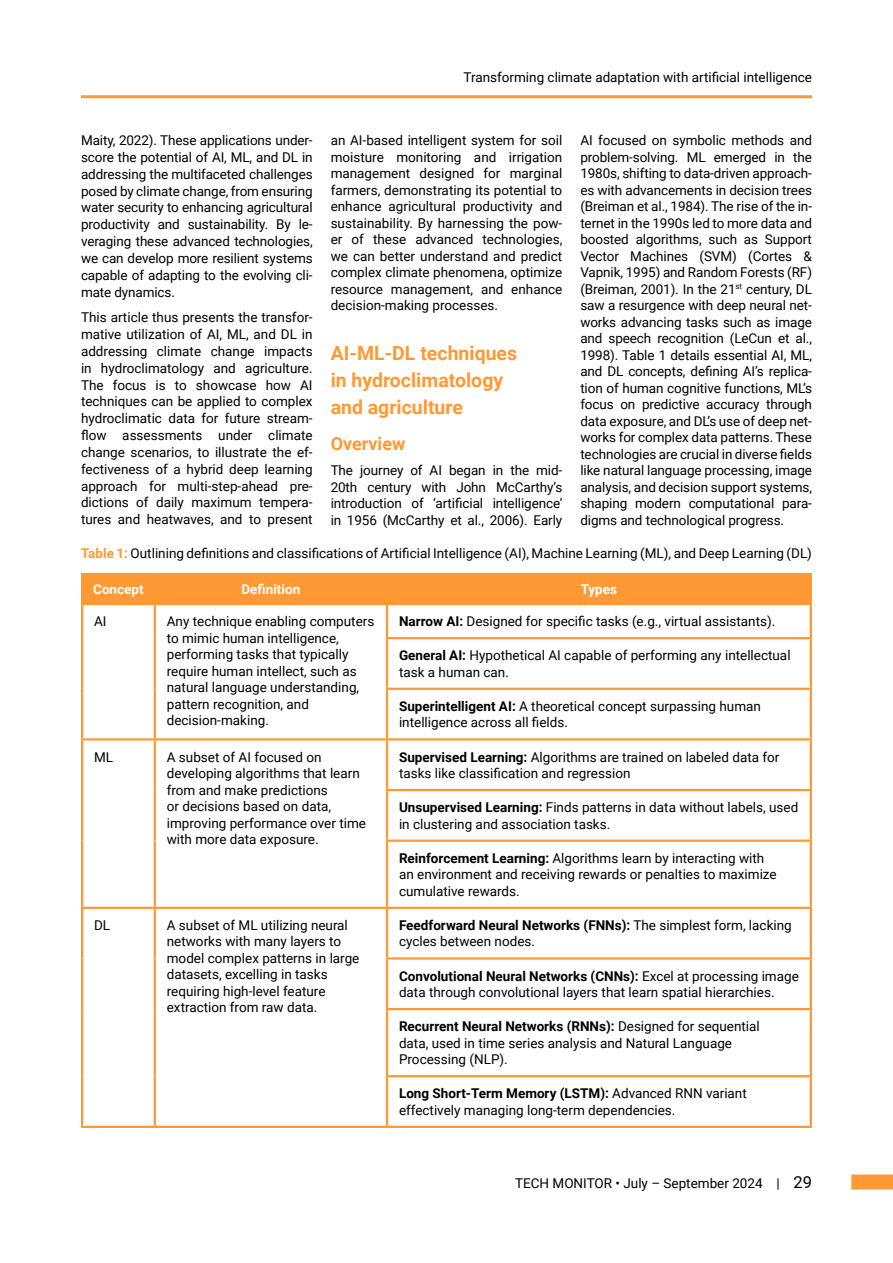
<style>
.page{position:relative;width:893px;height:1263px;background:#fff}
.page>*{position:absolute;margin:0;border:0;box-sizing:border-box;transform-origin:0 0}
.t1{font:700 19.5px/27px "Roboto";color:#f93}
.t2{font:700 18px "Roboto";color:#f93}
.t3{font:13.5px/16.5px "Roboto";color:#000}
.t4{font:700 13.5px "Roboto";color:#fff}
.s1{font-weight:700;color:#f93}
.s2{font-weight:700}
.s3{font-size:16.5px}
</style>
<div class="page">
<hr style="left:81px;top:95px;width:731px;height:3px;background:#f93">
<div style="left:851px;top:1174px;width:42px;height:15px;background:#f93"></div>
<div style="left:83px;top:575px;width:727px;height:28px;background:#f93"></div>
<hr style="left:81px;top:1126px;width:74px;height:2px;background:#f93">
<hr style="left:155px;top:1126px;width:232px;height:2px;background:#f93">
<hr style="left:154px;top:575px;width:2px;height:28px;background:#f93">
<hr style="left:81px;top:573px;width:74px;height:2px;background:#f93">
<hr style="left:81px;top:575px;width:2px;height:28px;background:#f93">
<hr style="left:155px;top:573px;width:232px;height:2px;background:#f93">
<hr style="left:387px;top:573px;width:425px;height:2px;background:#f93">
<hr style="left:386px;top:575px;width:2px;height:28px;background:#f93">
<hr style="left:810px;top:575px;width:2px;height:28px;background:#f93">
<hr style="left:81px;top:603px;width:74px;height:2px;background:#f93">
<hr style="left:81px;top:605px;width:2px;height:33px;background:#f93">
<hr style="left:155px;top:603px;width:232px;height:2px;background:#f93">
<hr style="left:387px;top:603px;width:425px;height:2px;background:#f93">
<hr style="left:810px;top:605px;width:2px;height:32px;background:#f93">
<hr style="left:81px;top:638px;width:2px;height:51px;background:#f93">
<hr style="left:810px;top:639px;width:2px;height:49px;background:#f93">
<hr style="left:81px;top:689px;width:2px;height:49px;background:#f93">
<hr style="left:810px;top:690px;width:2px;height:48px;background:#f93">
<hr style="left:81px;top:740px;width:2px;height:50px;background:#f93">
<hr style="left:810px;top:740px;width:2px;height:49px;background:#f93">
<hr style="left:81px;top:790px;width:2px;height:51px;background:#f93">
<hr style="left:810px;top:791px;width:2px;height:48px;background:#f93">
<hr style="left:81px;top:841px;width:2px;height:66px;background:#f93">
<hr style="left:810px;top:842px;width:2px;height:65px;background:#f93">
<hr style="left:81px;top:909px;width:2px;height:49px;background:#f93">
<hr style="left:810px;top:909px;width:2px;height:48px;background:#f93">
<hr style="left:81px;top:958px;width:2px;height:51px;background:#f93">
<hr style="left:810px;top:959px;width:2px;height:49px;background:#f93">
<hr style="left:81px;top:1009px;width:2px;height:67px;background:#f93">
<hr style="left:810px;top:1010px;width:2px;height:65px;background:#f93">
<hr style="left:81px;top:1076px;width:2px;height:50px;background:#f93">
<hr style="left:810px;top:1077px;width:2px;height:49px;background:#f93">
<hr style="left:387px;top:1126px;width:425px;height:2px;background:#f93">
<hr style="left:154px;top:605px;width:2px;height:33px;background:#f93">
<hr style="left:154px;top:638px;width:2px;height:51px;background:#f93">
<hr style="left:154px;top:689px;width:2px;height:49px;background:#f93">
<hr style="left:386px;top:605px;width:2px;height:32px;background:#f93">
<hr style="left:386px;top:637px;width:426px;height:2px;background:#f93">
<hr style="left:386px;top:639px;width:2px;height:49px;background:#f93">
<hr style="left:386px;top:688px;width:426px;height:2px;background:#f93">
<hr style="left:386px;top:690px;width:2px;height:48px;background:#f93">
<hr style="left:81px;top:738px;width:74px;height:2px;background:#f93">
<hr style="left:155px;top:738px;width:232px;height:2px;background:#f93">
<hr style="left:154px;top:740px;width:2px;height:50px;background:#f93">
<hr style="left:154px;top:790px;width:2px;height:51px;background:#f93">
<hr style="left:154px;top:841px;width:2px;height:66px;background:#f93">
<hr style="left:387px;top:738px;width:425px;height:2px;background:#f93">
<hr style="left:386px;top:740px;width:2px;height:49px;background:#f93">
<hr style="left:386px;top:789px;width:426px;height:2px;background:#f93">
<hr style="left:386px;top:791px;width:2px;height:48px;background:#f93">
<hr style="left:386px;top:839px;width:426px;height:3px;background:#f93">
<hr style="left:386px;top:842px;width:2px;height:65px;background:#f93">
<hr style="left:81px;top:907px;width:74px;height:2px;background:#f93">
<hr style="left:155px;top:907px;width:232px;height:2px;background:#f93">
<hr style="left:154px;top:909px;width:2px;height:49px;background:#f93">
<hr style="left:154px;top:958px;width:2px;height:51px;background:#f93">
<hr style="left:154px;top:1009px;width:2px;height:67px;background:#f93">
<hr style="left:154px;top:1076px;width:2px;height:50px;background:#f93">
<hr style="left:387px;top:907px;width:425px;height:2px;background:#f93">
<hr style="left:386px;top:909px;width:2px;height:48px;background:#f93">
<hr style="left:386px;top:957px;width:426px;height:2px;background:#f93">
<hr style="left:386px;top:959px;width:2px;height:49px;background:#f93">
<hr style="left:386px;top:1008px;width:426px;height:2px;background:#f93">
<hr style="left:386px;top:1010px;width:2px;height:65px;background:#f93">
<hr style="left:386px;top:1075px;width:426px;height:2px;background:#f93">
<hr style="left:386px;top:1077px;width:2px;height:49px;background:#f93">
<p class="t3" style="left:464px;top:69px;width:350px">Transforming climate adaptation with artificial intelligence</p>
<p class="t3" style="left:81px;top:131px;width:233px;text-align:justify">Maity, 2022). These applications under&shy;score the potential of AI, ML, and DL in addressing the multifaceted challenges posed by climate change, from ensuring water security to enhancing agricultural productivity and sustainability. By le&shy;veraging these advanced technologies, we can develop more resilient systems capable of adapting to the evolving cli&shy;mate dynamics.</p>
<p class="t3" style="left:81px;top:309px;width:233px;text-align:justify">This article thus presents the transfor&shy;mative utilization of AI, ML, and DL in addressing climate change impacts in hydroclimatology and agriculture.<br>The focus is to showcase how AI techniques can be applied to complex hydroclimatic data for future stream&shy;flow assessments under climate change scenarios, to illustrate the ef&shy;fectiveness of a hybrid deep learning approach for multi-step-ahead pre&shy;dictions of daily maximum tempera&shy;tures and heatwaves, and to present</p>
<p class="t3" style="left:331px;top:131px;width:233px;text-align:justify">an AI-based intelligent system for soil moisture monitoring and irrigation management designed for marginal farmers, demonstrating its potential to enhance agricultural productivity and sustainability. By harnessing the pow&shy;er of these advanced technologies, we can better understand and predict complex climate phenomena, optimize resource management, and enhance decision-making processes.</p>
<h1 class="t1" style="left:331px;top:338px;width:188px">AI-ML-DL techniques in hydroclimatology and agriculture</h1>
<h2 class="t2" style="left:331px;top:431px;width:76px">Overview</h2>
<p class="t3" style="left:331px;top:462px;width:233px;text-align:justify">The journey of AI began in the mid-20th century with John McCarthy’s introduction of ‘artificial intelligence’ in 1956 (McCarthy et al., 2006). Early</p>
<p class="t3" style="left:580px;top:132px;width:233px;text-align:justify">AI focused on symbolic methods and problem-solving. ML emerged in the 1980s, shifting to data-driven approach&shy;es with advancements in decision trees (Breiman et al., 1984). The rise of the in&shy;ternet in the 1990s led to more data and boosted algorithms, such as Support Vector Machines (SVM) (Cortes &amp; Vapnik, 1995) and Random Forests (RF) (Breiman, 2001). In the 21<sup>st</sup> century, DL saw a resurgence with deep neural net&shy;works advancing tasks such as image and speech recognition (LeCun et al., 1998). Table 1 details essential AI, ML, and DL concepts, defining AI’s replica&shy;tion of human cognitive functions, ML’s focus on predictive accuracy through data exposure, and DL’s use of deep net&shy;works for complex data patterns. These technologies are crucial in diverse fields like natural language processing, image analysis, and decision support systems, shaping modern computational para&shy;digms and technological progress.</p>
<p class="t3" style="left:81px;top:544px;width:732px"><span class="s1">Table 1:</span> Outlining definitions and classifications of Artificial Intelligence (AI), Machine Learning (ML), and Deep Learning (DL)</p>
<p class="t4" style="left:93px;top:580px;width:52px">Concept</p>
<p class="t4" style="left:242px;top:580px;width:60px">Definition</p>
<p class="t4" style="left:581px;top:580px;width:38px">Types</p>
<p class="t3" style="left:94px;top:613px;width:14px">AI</p>
<p class="t3" style="left:167px;top:613px;width:209px">Any technique enabling computers to mimic human intelligence, performing tasks that typically require human intellect, such as natural language understanding, pattern recognition, and decision-making.</p>
<p class="t3" style="left:399px;top:613px;width:378px"><span class="s2">Narrow AI:</span> Designed for specific tasks (e.g., virtual assistants).</p>
<p class="t3" style="left:399px;top:647px;width:393px"><span class="s2">General AI:</span> Hypothetical AI capable of performing any intellectual task a human can.</p>
<p class="t3" style="left:399px;top:697px;width:363px"><span class="s2">Superintelligent AI:</span> A theoretical concept surpassing human intelligence across all fields.</p>
<p class="t3" style="left:94px;top:748px;width:21px">ML</p>
<p class="t3" style="left:167px;top:748px;width:201px">A subset of AI focused on developing algorithms that learn from and make predictions<br>or decisions based on data, improving performance over time with more data exposure.</p>
<p class="t3" style="left:399px;top:748px;width:382px"><span class="s2">Supervised Learning:</span> Algorithms are trained on labeled data for tasks like classification and regression</p>
<p class="t3" style="left:399px;top:799px;width:401px"><span class="s2">Unsupervised Learning:</span> Finds patterns in data without labels, used in clustering and association tasks.</p>
<p class="t3" style="left:399px;top:849px;width:379px"><span class="s2">Reinforcement Learning:</span> Algorithms learn by interacting with an environment and receiving rewards or penalties to maximize cumulative rewards.</p>
<p class="t3" style="left:94px;top:916px;width:18px">DL</p>
<p class="t3" style="left:167px;top:916px;width:194px">A subset of ML utilizing neural networks with many layers to model complex patterns in large datasets, excelling in tasks requiring high-level feature extraction from raw data.</p>
<p class="t3" style="left:399px;top:916px;width:394px"><span class="s2">Feedforward Neural Networks (FNNs):</span> The simplest form, lacking cycles between nodes.</p>
<p class="t3" style="left:399px;top:967px;width:401px"><span class="s2">Convolutional Neural Networks (CNNs):</span> Excel at processing image data through convolutional layers that learn spatial hierarchies.</p>
<p class="t3" style="left:399px;top:1017px;width:362px"><span class="s2">Recurrent Neural Networks (RNNs):</span> Designed for sequential data, used in time series analysis and Natural Language<br>Processing (NLP).</p>
<p class="t3" style="left:399px;top:1085px;width:349px"><span class="s2">Long Short-Term Memory (LSTM):</span> Advanced RNN variant effectively managing long-term dependencies.</p>
<p class="t3" style="left:515px;top:1174px;width:298px">TECH MONITOR • July – September 2024 | <span class="s3">29</span></p>
</div>
